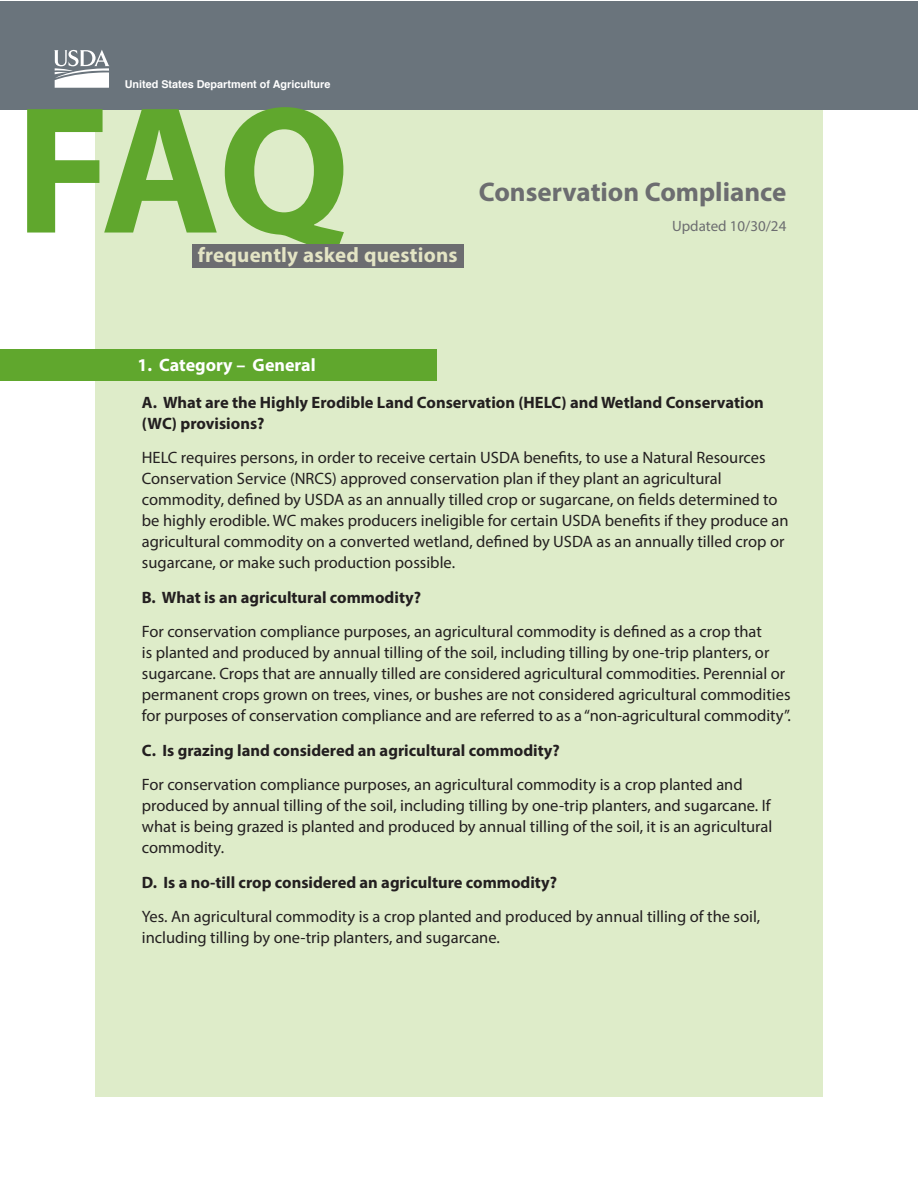
<style>
.page{position:relative;width:918px;height:1188px;background:#fff}
.page>*{position:absolute;margin:0;border:0;box-sizing:border-box;transform-origin:0 0}
.t1{font:700 183px "Myriad Pro";color:#60a72d}
.t2{font:700 27px "Myriad Pro";color:#6c6d70}
.t3{font:700 21px "Myriad Pro";letter-spacing:.01em;color:#e3e4c4}
.Big_Header{font:700 18px "Myriad Pro";color:#fff}
.Body_text{font:16.5px/21px "Myriad Pro";color:#231f20}
.Response{font:16.5px/21px "Myriad Pro";color:#231f20}
.Body_text-2{font:700 16.5px/21px "Myriad Pro";color:#231f20}
.t4{font:15px "Myriad Pro";color:#6c6d70}
.t5{font:700 10.8px "Helvetica";color:#fff}
</style>
<div class="page">
<div style="left:95px;top:55px;width:728px;height:1041px;background:#deecc9"></div>
<div style="left:0;top:1px;width:918px;height:109px;background:#6a747c"></div>
<svg style="left:54px;top:50px;width:56px;height:38px"></svg>
<div style="left:192px;top:245px;width:271px;height:23px;background:#6c6d70"></div>
<div style="left:0;top:350px;width:436px;height:31px;background:#60a72d"></div>
<p class="t5" style="left:125px;top:75px;width:207px">United States Department of Agriculture</p>
<p class="t1" style="left:15px;top:52px;width:336px">FAQ</p>
<p class="t3" style="left:198px;top:241px;width:261px">frequently asked questions</p>
<p class="t2" style="left:479px;top:174px;width:309px">Conservation Compliance</p>
<p class="t4" style="left:672px;top:217px;width:116px">Updated 10/30/24</p>
<p class="Big_Header" style="left:137px;top:354px;width:180px">1. Category – General</p>
<p class="Body_text-2" style="left:142px;top:391px;width:624px">A. What are the Highly Erodible Land Conservation (HELC) and Wetland Conservation (WC) provisions?</p>
<p class="Response" style="left:142px;top:447px;width:648px">HELC requires persons, in order to receive certain USDA benefits, to use a Natural Resources Conservation Service (NRCS) approved conservation plan if they plant an agricultural commodity, defined by USDA as an annually tilled crop or sugarcane, on fields determined to be highly erodible. WC makes producers ineligible for certain USDA benefits if they produce an agricultural commodity on a converted wetland, defined by USDA as an annually tilled crop or sugarcane, or make such production possible.</p>
<p class="Body_text-2" style="left:142px;top:586px;width:281px">B. What is an agricultural commodity?</p>
<p class="Body_text" style="left:142px;top:621px;width:651px">For conservation compliance purposes, an agricultural commodity is defined as a crop that<br>is planted and produced by annual tilling of the soil, including tilling by one-trip planters, or sugarcane. Crops that are annually tilled are considered agricultural commodities. Perennial or permanent crops grown on trees, vines, or bushes are not considered agricultural commodities for purposes of conservation compliance and are referred to as a “non-agricultural commodity”.</p>
<p class="Body_text-2" style="left:142px;top:739px;width:420px">C. Is grazing land considered an agricultural commodity?</p>
<p class="Body_text" style="left:142px;top:774px;width:632px">For conservation compliance purposes, an agricultural commodity is a crop planted and produced by annual tilling of the soil, including tilling by one-trip planters, and sugarcane. If what is being grazed is planted and produced by annual tilling of the soil, it is an agricultural commodity.</p>
<p class="Body_text-2" style="left:142px;top:871px;width:417px">D. Is a no-till crop considered an agriculture commodity?</p>
<p class="Body_text" style="left:142px;top:906px;width:620px">Yes. An agricultural commodity is a crop planted and produced by annual tilling of the soil, including tilling by one-trip planters, and sugarcane.</p>
</div>
